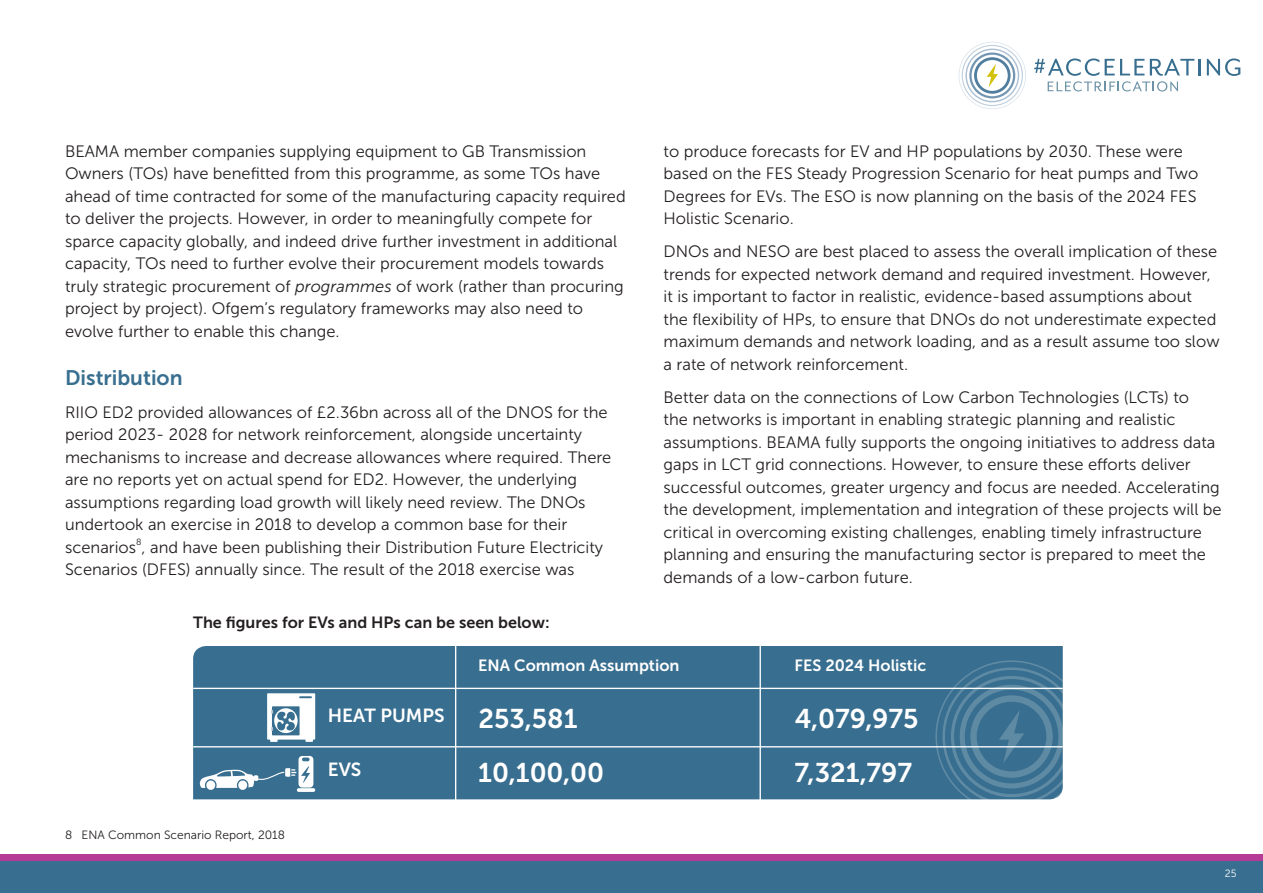
<style>
.page{position:relative;width:1263px;height:893px;background:#fff}
.page>*{position:absolute;margin:0;border:0;box-sizing:border-box;transform-origin:0 0}
.t1{font:27px "Museo Sans 700";color:#fff}
.t2{font:21px "Museo Sans 700";color:#386e8f}
.t3{font:18.9px "Museo Sans 700";color:#fff}
.t4{font:16.5px/22.5px "Museo Sans 300";color:#231f20}
.t5{font:16.2px "Museo Sans 700";color:#231f20}
.t6{font:16.2px "Museo Sans 700";color:#fff}
.t7{font:12px "Museo Sans 300";color:#231f20}
.t8{font:10.5px "Museo Sans 300";color:#fff}
.t9{font:9px "Museo Sans 300";color:#231f20}
.s1{font-style:italic}
</style>
<div class="page">
<div style="left:0;top:861px;width:1263px;height:32px;background:#386e8f"></div>
<div style="left:0;top:855px;width:1263px;height:6px;background:#b53b96"></div>
<svg style="left:958px;top:42px;width:68px;height:67px"></svg>
<svg style="left:1207px;top:58px;width:33px;height:18px"></svg>
<svg style="left:1034px;top:58px;width:167px;height:34px"></svg>
<div style="left:193px;top:646px;width:870px;height:153px;background:#386e8f"></div>
<hr style="left:193px;top:688px;width:870px;height:1px;background:#fff">
<hr style="left:193px;top:746px;width:870px;height:1px;background:#fff">
<hr style="left:455px;top:646px;width:1px;height:158px;background:#fff">
<hr style="left:759px;top:646px;width:2px;height:158px;background:#fff">
<div style="left:267px;top:693px;width:48px;height:47px;background:#fff"></div>
<div style="left:272px;top:706px;width:28px;height:29px;background:#386e8f"></div>
<svg style="left:274px;top:708px;width:24px;height:25px"></svg>
<svg style="left:299px;top:696px;width:13px;height:2px"></svg>
<svg style="left:270px;top:739px;width:8px;height:3px"></svg>
<svg style="left:305px;top:739px;width:8px;height:3px"></svg>
<svg style="left:271px;top:710px;width:25px;height:21px"></svg>
<svg style="left:297px;top:788px;width:18px;height:4px"></svg>
<div style="left:298px;top:756px;width:15px;height:32px;background:#fff;border-radius:4px"></div>
<svg style="left:200px;top:757px;width:111px;height:31px"></svg>
<svg style="left:935px;top:660px;width:128px;height:140px;background:#487998"></svg>
<p class="t4" style="left:65px;top:140px;width:562px">BEAMA member companies supplying equipment to GB Transmission Owners (TOs) have benefitted from this programme, as some TOs have ahead of time contracted for some of the manufacturing capacity required to deliver the projects. However, in order to meaningfully compete for sparce capacity globally, and indeed drive further investment in additional capacity, TOs need to further evolve their procurement models towards truly strategic procurement of <span class="s1">programmes</span> of work (rather than procuring project by project). Ofgem’s regulatory frameworks may also need to evolve further to enable this change.</p>
<p class="t2" style="left:65px;top:366px;width:119px">Distribution</p>
<p class="t4" style="left:65px;top:401px;width:548px">RIIO ED2 provided allowances of £2.36bn across all of the DNOS for the period 2023- 2028 for network reinforcement, alongside uncertainty mechanisms to increase and decrease allowances where required. There are no reports yet on actual spend for ED2. However, the underlying assumptions regarding load growth will likely need review. The DNOs undertook an exercise in 2018 to develop a common base for their scenarios , and have been publishing their Distribution Future Electricity</p>
<p class="t9" style="left:136px;top:537px;width:7px">8</p>
<p class="t4" style="left:65px;top:559px;width:511px">Scenarios (DFES) annually since. The result of the 2018 exercise was</p>
<p class="t5" style="left:193px;top:614px;width:358px">The figures for EVs and HPs can be seen below:</p>
<p class="t4" style="left:664px;top:140px;width:521px">to produce forecasts for EV and HP populations by 2030. These were</p>
<p class="t4" style="left:664px;top:163px;width:536px;text-align:justify">based on the FES Steady Progression Scenario for heat pumps and Two Degrees for EVs. The ESO is now planning on the basis of the 2024 FES Holistic Scenario.</p>
<p class="t4" style="left:664px;top:241px;width:557px">DNOs and NESO are best placed to assess the overall implication of these trends for expected network demand and required investment. However, it is important to factor in realistic, evidence-based assumptions about the flexibility of HPs, to ensure that DNOs do not underestimate expected maximum demands and network loading, and as a result assume too slow</p>
<p class="t4" style="left:664px;top:353px;width:246px">a rate of network reinforcement.</p>
<p class="t4" style="left:664px;top:386px;width:560px">Better data on the connections of Low Carbon Technologies (LCTs) to<br>the networks is important in enabling strategic planning and realistic assumptions. BEAMA fully supports the ongoing initiatives to address data gaps in LCT grid connections. However, to ensure these efforts deliver successful outcomes, greater urgency and focus are needed. Accelerating the development, implementation and integration of these projects will be critical in overcoming existing challenges, enabling timely infrastructure planning and ensuring the manufacturing sector is prepared to meet the demands of a low-carbon future.</p>
<p class="t6" style="left:478px;top:656px;width:203px">ENA Common Assumption</p>
<p class="t6" style="left:794px;top:656px;width:133px">FES 2024 Holistic</p>
<p class="t7" style="left:65px;top:829px;width:222px">8 ENA Common Scenario Report, 2018</p>
<p class="t3" style="left:328px;top:705px;width:118px">HEAT PUMPS</p>
<p class="t1" style="left:478px;top:703px;width:101px">253,581</p>
<p class="t1" style="left:795px;top:703px;width:125px">4,079,975</p>
<p class="t3" style="left:328px;top:759px;width:35px">EVS</p>
<p class="t1" style="left:478px;top:758px;width:127px">10,100,00</p>
<p class="t1" style="left:794px;top:758px;width:119px">7,321,797</p>
<p class="t8" style="left:1225px;top:868px;width:13px">25</p>
</div>
